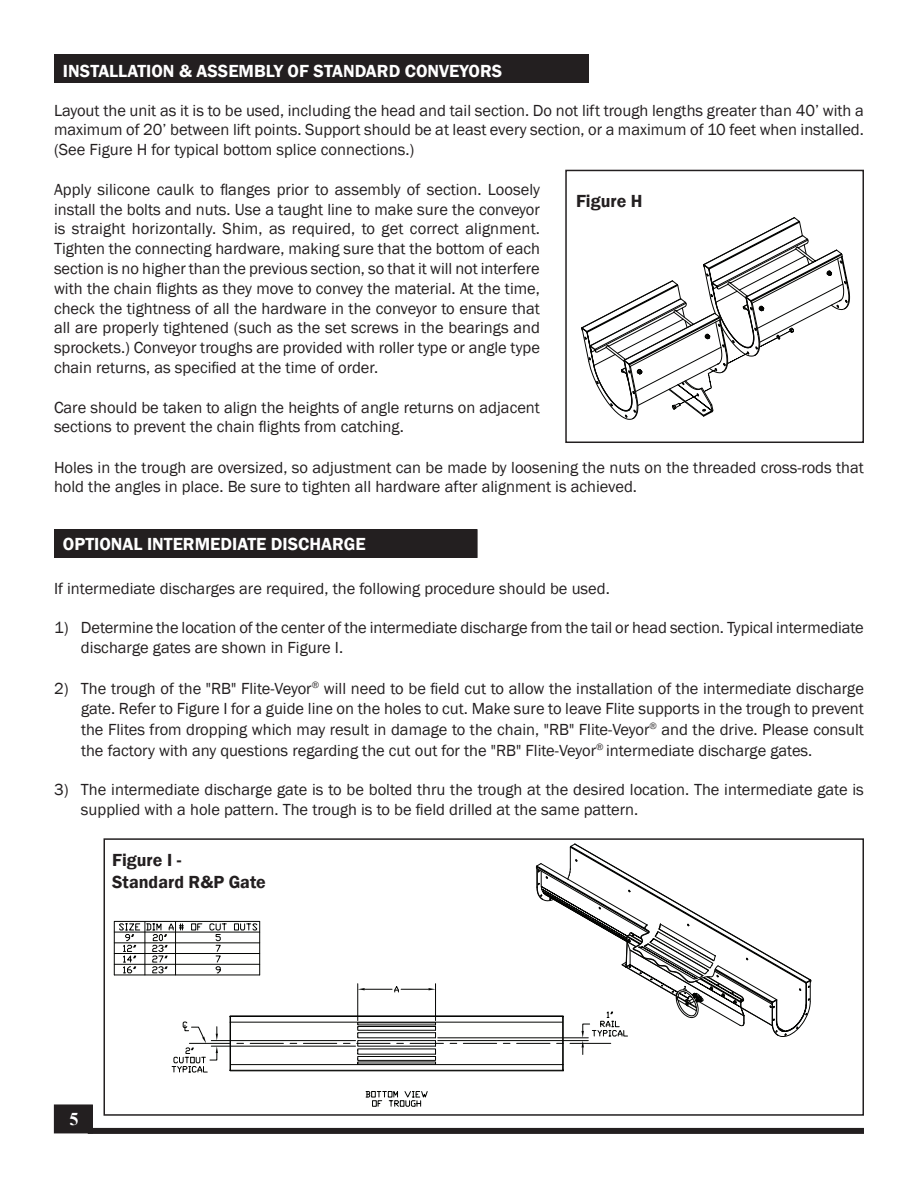
<style>
.page{position:relative;width:918px;height:1188px;background:#fff}
.page>*{position:absolute;margin:0;border:0;box-sizing:border-box;transform-origin:0 0}
.t1{font:600 24px "Franklin Gothic";color:#fff}
.t2{font:600 18px "Franklin Gothic";color:#fff}
.t3{font:600 18px/21.6px "Franklin Gothic";color:#231f20}
.t4{font:700 18px "Times New Roman";color:#fff}
.t5{font:16.5px/19.8px "Franklin Gothic";color:#231f20}
</style>
<div class="page">
<div style="left:54px;top:1105px;width:38px;height:28px;background:#231f20"></div>
<div style="left:88px;top:1128px;width:776px;height:6px;background:#231f20"></div>
<div style="left:565px;top:170px;width:299px;height:273px;border:2px solid #231f20"></div>
<div style="left:54px;top:54px;width:534px;height:29px;background:#231f20"></div>
<div style="left:54px;top:529px;width:423px;height:29px;background:#231f20"></div>
<hr style="left:742px;top:434px;width:112px;height:1px;background:#040503">
<hr style="left:742px;top:498px;width:112px;height:1px;background:#040503">
<hr style="left:814px;top:488px;width:40px;height:1px;background:#040503">
<hr style="left:814px;top:479px;width:40px;height:1px;background:#040503">
<hr style="left:742px;top:479px;width:72px;height:1px;background:#040503">
<hr style="left:742px;top:470px;width:72px;height:1px;background:#040503">
<hr style="left:742px;top:461px;width:72px;height:1px;background:#040503">
<hr style="left:742px;top:452px;width:72px;height:1px;background:#040503">
<hr style="left:814px;top:439px;width:40px;height:1px;background:#040503">
<hr style="left:742px;top:443px;width:72px;height:1px;background:#040503">
<hr style="left:814px;top:469px;width:40px;height:1px;background:#040503">
<hr style="left:742px;top:488px;width:72px;height:1px;background:#040503">
<svg style="left:581px;top:217px;width:269px;height:202px"></svg>
<hr style="left:509px;top:1137px;width:310px;height:1px;background:#040503">
<hr style="left:733px;top:1187px;width:86px;height:1px;background:#040503">
<hr style="left:733px;top:1162px;width:86px;height:1px;background:#040503">
<hr style="left:658px;top:1162px;width:75px;height:1px;background:#040503">
<hr style="left:658px;top:1154px;width:75px;height:1px;background:#040503">
<hr style="left:658px;top:1146px;width:75px;height:1px;background:#040503">
<hr style="left:658px;top:1187px;width:75px;height:1px;background:#040503">
<hr style="left:597px;top:1187px;width:61px;height:1px;background:#040503">
<hr style="left:509px;top:1182px;width:88px;height:1px;background:#040503">
<hr style="left:509px;top:1171px;width:88px;height:1px;background:#040503">
<hr style="left:509px;top:1160px;width:88px;height:1px;background:#040503">
<hr style="left:597px;top:1144px;width:61px;height:1px;background:#040503">
<hr style="left:658px;top:1171px;width:75px;height:1px;background:#040503">
<hr style="left:658px;top:1179px;width:75px;height:1px;background:#040503">
<hr style="left:509px;top:1149px;width:88px;height:1px;background:#040503">
<hr style="left:597px;top:1180px;width:61px;height:1px;background:#040503">
<hr style="left:509px;top:1187px;width:88px;height:1px;background:#040503">
<hr style="left:642px;top:838px;width:177px;height:1px;background:#040503">
<svg style="left:103px;top:838px;width:711px;height:278px"></svg>
<p class="t2" style="left:63px;top:60px;width:441px">INSTALLATION &amp; ASSEMBLY OF STANDARD CONVEYORS</p>
<p class="t5" style="left:54px;top:101px;width:812px;text-align:justify">Layout the unit as it is to be used, including the head and tail section. Do not lift trough lengths greater than 40’ with a maximum of 20’ between lift points. Support should be at least every section, or a maximum of 10 feet when installed. (See Figure H for typical bottom splice connections.)</p>
<p class="t5" style="left:54px;top:180px;width:488px;text-align:justify">Apply silicone caulk to flanges prior to assembly of section. Loosely install the bolts and nuts. Use a taught line to make sure the conveyor is straight horizontally. Shim, as required, to get correct alignment.<br>Tighten the connecting hardware, making sure that the bottom of each section is no higher than the previous section, so that it will not interfere with the chain flights as they move to convey the material. At the time, check the tightness of all the hardware in the conveyor to ensure that all are properly tightened (such as the set screws in the bearings and sprockets.) Conveyor troughs are provided with roller type or angle type chain returns, as specified at the time of order.</p>
<p class="t5" style="left:54px;top:398px;width:488px">Care should be taken to align the heights of angle returns on adjacent sections to prevent the chain flights from catching.</p>
<p class="t5" style="left:54px;top:457px;width:812px">Holes in the trough are oversized, so adjustment can be made by loosening the nuts on the threaded cross-rods that hold the angles in place. Be sure to tighten all hardware after alignment is achieved.</p>
<p class="t3" style="left:576px;top:190px;width:68px">Figure H</p>
<h1 class="t1" style="left:66px;top:530px;width:405px">OPTIONAL INTERMEDIATE DISCHARGE</h1>
<p class="t5" style="left:54px;top:579px;width:557px">If intermediate discharges are required, the following procedure should be used.</p>
<p class="t5" style="left:81px;top:618px;width:784px;text-indent:-27px">1) Determine the location of the center of the intermediate discharge from the tail or head section. Typical intermediate discharge gates are shown in Figure I.</p>
<p class="t5" style="left:81px;top:678px;width:785px;line-height:20.5px;text-align:justify;text-indent:-27px">2) The trough of the "RB" Flite-Veyor<sup>®</sup> will need to be field cut to allow the installation of the intermediate discharge gate. Refer to Figure I for a guide line on the holes to cut. Make sure to leave Flite supports in the trough to prevent the Flites from dropping which may result in damage to the chain, "RB" Flite-Veyor<sup>®</sup> and the drive. Please consult the factory with any questions regarding the cut out for the "RB" Flite-Veyor<sup>®</sup> intermediate discharge gates.</p>
<p class="t5" style="left:81px;top:780px;width:784px;text-indent:-27px">3) The intermediate discharge gate is to be bolted thru the trough at the desired location. The intermediate gate is supplied with a hole pattern. The trough is to be field drilled at the same pattern.</p>
<p class="t2" style="left:63px;top:533px;width:304px">OPTIONAL INTERMEDIATE DISCHARGE</p>
<p class="t3" style="left:112px;top:850px;width:155px">Figure I -<br>Standard R&amp;P Gate</p>
<p class="t4" style="left:69px;top:1106px;width:10px">5</p>
</div>
